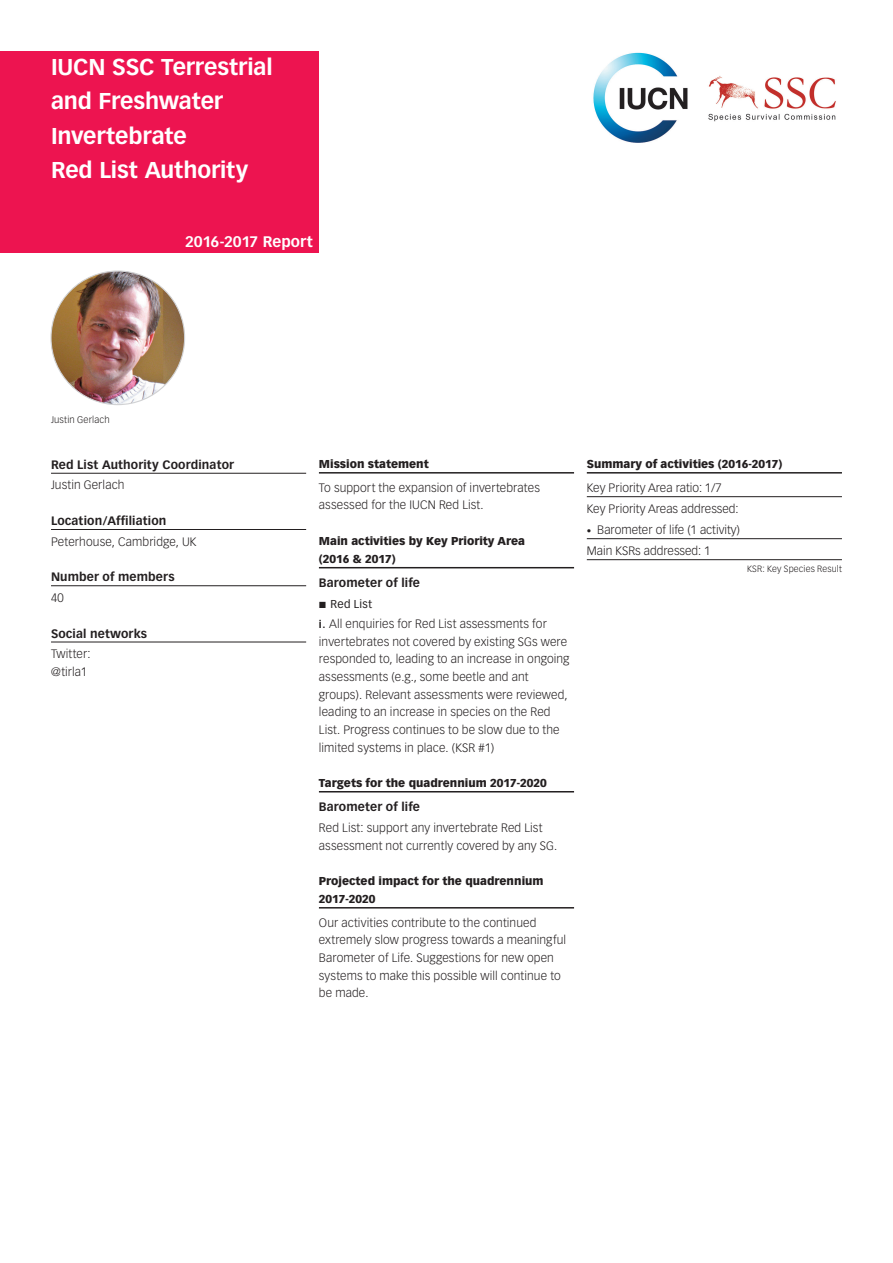
<style>
.page{position:relative;width:893px;height:1263px;background:#fff}
.page>*{position:absolute;margin:0;border:0;box-sizing:border-box;transform-origin:0 0}
.t1{font:700 22.5px/34.5px "Vectora LH";letter-spacing:-.005em;color:#fff}
.t2{font:700 15px "Vectora LH";letter-spacing:-.01em;color:#fff}
.t3{font:300 12px/17.7px "Vectora LH";letter-spacing:.01em;color:#231f20}
.t4{font:700 12px "Vectora LH";letter-spacing:.01em;color:#231f20}
.t5{font:900 11.25px/18px "Vectora LH";color:#231f20}
.t6{font:11.25px "Vectora LH";letter-spacing:.025em;color:#231f20}
.t7{font:300 9.45px "Vectora LH";letter-spacing:.015em;color:#231f20}
.t8{font:300 9px "Vectora LH";letter-spacing:.015em;color:#231f20}
.s1{font-family:"European Pi Three";font-size:9px}
.s2{font-weight:700;font-size:10.5px}
.s3{font-size:9px}
</style>
<div class="page">
<div style="left:0;top:51px;width:319px;height:202px;background:#ed1450"></div>
<img style="left:593px;top:52px;width:243px;height:91px">
<hr style="left:51px;top:473px;width:255px;height:1px;background:#231f20">
<hr style="left:51px;top:529px;width:255px;height:1px;background:#231f20">
<hr style="left:51px;top:585px;width:255px;height:1px;background:#231f20">
<hr style="left:51px;top:642px;width:255px;height:1px;background:#231f20">
<img style="left:51px;top:271px;width:134px;height:134px;border-radius:67px">
<hr style="left:319px;top:472px;width:255px;height:2px;background:#231f20">
<hr style="left:319px;top:567px;width:255px;height:1px;background:#231f20">
<hr style="left:319px;top:791px;width:255px;height:1px;background:#231f20">
<hr style="left:319px;top:907px;width:255px;height:1px;background:#231f20">
<hr style="left:587px;top:472px;width:255px;height:2px;background:#231f20">
<hr style="left:587px;top:496px;width:255px;height:1px;background:#231f20">
<hr style="left:587px;top:538px;width:255px;height:1px;background:#231f20">
<hr style="left:587px;top:559px;width:255px;height:1px;background:#231f20">
<h1 class="t1" style="left:51px;top:50px;width:223px">IUCN SSC Terrestrial and Freshwater<br>Invertebrate<br>Red List Authority</h1>
<p class="t2" style="left:185px;top:232px;width:129px">2016-2017 Report</p>
<p class="t7" style="left:51px;top:414px;width:60px">Justin Gerlach</p>
<p class="t4" style="left:51px;top:457px;width:184px">Red List Authority Coordinator</p>
<p class="t3" style="left:51px;top:476px;width:75px">Justin Gerlach</p>
<p class="t4" style="left:51px;top:513px;width:117px">Location/Affiliation</p>
<p class="t3" style="left:51px;top:533px;width:147px">Peterhouse, Cambridge, UK</p>
<p class="t4" style="left:51px;top:570px;width:125px">Number of members</p>
<p class="t3" style="left:51px;top:589px;width:14px">40</p>
<p class="t4" style="left:51px;top:626px;width:98px">Social networks</p>
<p class="t3" style="left:51px;top:645px;width:41px">Twitter: @tirla1</p>
<p class="t5" style="left:319px;top:455px;width:111px">Mission statement</p>
<p class="t3" style="left:319px;top:479px;width:223px">To support the expansion of invertebrates assessed for the IUCN Red List.</p>
<p class="t5" style="left:319px;top:532px;width:208px">Main activities by Key Priority Area (2016 &amp; 2017)</p>
<p class="t4" style="left:319px;top:576px;width:103px">Barometer of life</p>
<p class="t6" style="left:319px;top:597px;width:55px"><span class="s1">L</span> Red List</p>
<p class="t3" style="left:319px;top:615px;width:252px"><span class="s2">i.</span> All enquiries for Red List assessments for invertebrates not covered by existing SGs were responded to, leading to an increase in ongoing assessments (e.g., some beetle and ant groups). Relevant assessments were reviewed, leading to an increase in species on the Red List. Progress continues to be slow due to the limited systems in place. (KSR #1)</p>
<p class="t5" style="left:319px;top:774px;width:229px">Targets for the quadrennium 2017-2020</p>
<p class="t4" style="left:319px;top:800px;width:103px">Barometer of life</p>
<p class="t3" style="left:319px;top:819px;width:240px">Red List: support any invertebrate Red List assessment not currently covered by any SG.</p>
<p class="t5" style="left:319px;top:872px;width:226px">Projected impact for the quadrennium<br>2017-2020</p>
<p class="t3" style="left:319px;top:914px;width:249px">Our activities contribute to the continued extremely slow progress towards a meaningful Barometer of Life. Suggestions for new open systems to make this possible will continue to be made.</p>
<p class="t5" style="left:587px;top:455px;width:197px">Summary of activities (2016-2017)</p>
<p class="t3" style="left:587px;top:478px;width:153px;line-height:21px">Key Priority Area ratio: 1/7<br>Key Priority Areas addressed:</p>
<p class="t3" style="left:587px;top:520px;width:154px;line-height:21px"><span class="s3">•</span> Barometer of life (1 activity)<br>Main KSRs addressed: 1</p>
<p class="t8" style="left:747px;top:563px;width:96px">KSR: Key Species Result</p>
</div>
